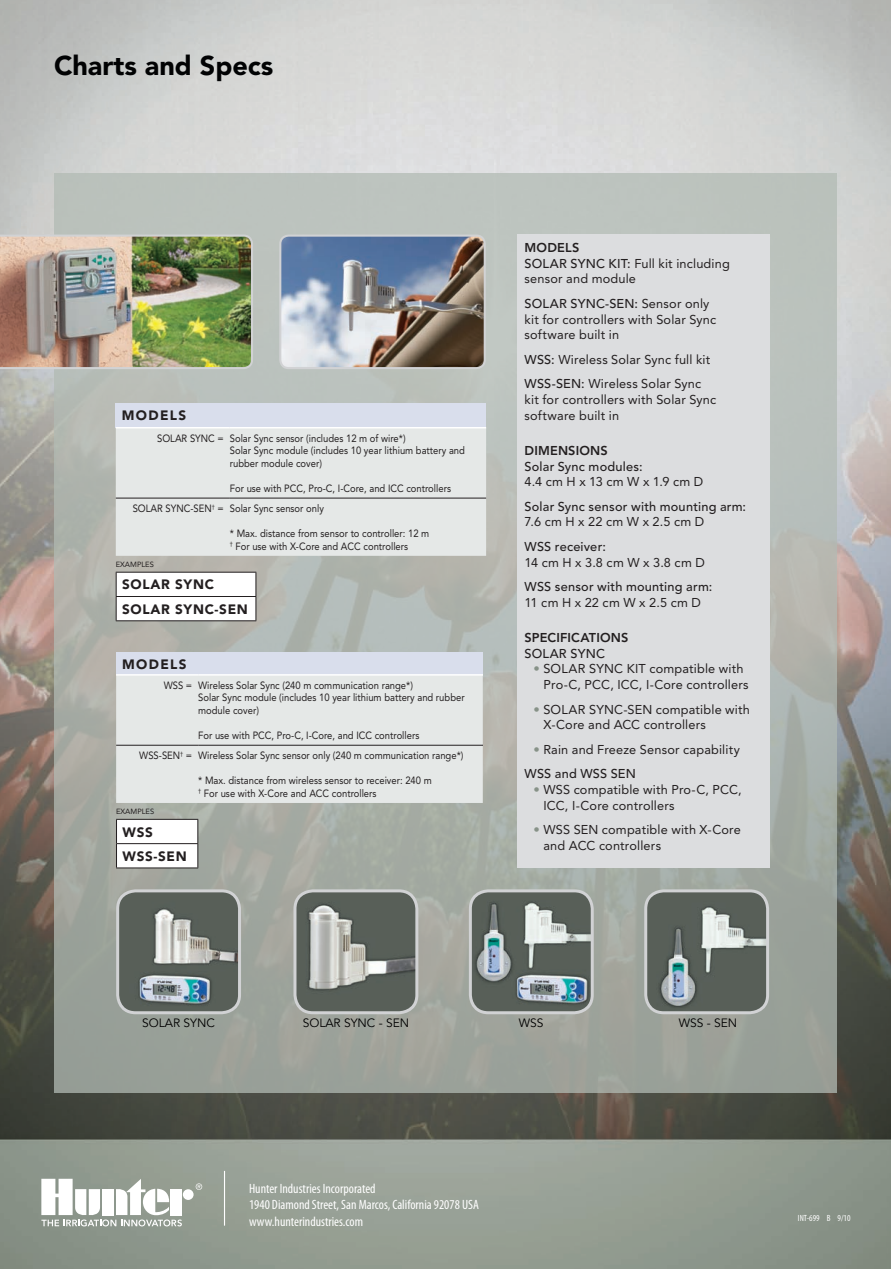
<style>
.page{position:relative;width:891px;height:1269px;background:#fff}
.page>*{position:absolute;margin:0;border:0;box-sizing:border-box;transform-origin:0 0}
.t1{font:900 27px "Avenir";color:#010203}
.t2{font:condensed 13.5px/16.2px "Myriad Pro";color:#fff}
.t3{font:900 13.5px/24.3px "Avenir LT Std";letter-spacing:.05em;color:#231f20}
.t4{font:12.75px/15.8px "Avenir LT Std";letter-spacing:.015em;color:#231f20}
.t5{font:500 12.75px "Avenir LT Std";letter-spacing:.015em;color:#231f20}
.t6{font:800 12.75px "Avenir LT Std";letter-spacing:.01em;color:#231f20}
.t7{font:12px "Avenir LT Std";color:#000}
.t8{font:10.5px/12.6px "Avenir LT Std";color:#231f20;scale:.9 1}
.t9{font:condensed 9px "Myriad Pro";color:#fff}
.t10{font:7.5px "Avenir LT Std";color:#231f20}
.s1{font-weight:800}
.s2{font-weight:500}
.s3{font-weight:500;color:#879288}
</style>
<div class="page">
<img style="left:0;top:0;width:891px;height:1269px">
<svg style="left:196px;top:1183px;width:6px;height:7px"></svg>
<div style="left:183px;top:1189px;width:11px;height:11px;background:#fff;border-radius:50%"></div>
<svg style="left:41px;top:1179px;width:141px;height:47px"></svg>
<hr style="left:224px;top:1171px;width:1px;height:55px;background:#fff">
<div style="left:54px;top:173px;width:783px;height:919px;background:linear-gradient(to bottom,#c2c8c4,#9b9f97)"></div>
<div style="left:517px;top:235px;width:253px;height:633px;background:#dcdddf"></div>
<img style="left:118px;top:891px;width:122px;height:122px">
<div style="left:116px;top:889px;width:125px;height:125px;border:3px solid #d1d2d4;border-radius:18px"></div>
<img style="left:295px;top:891px;width:122px;height:122px">
<div style="left:293px;top:889px;width:125px;height:125px;border:3px solid #d1d2d4;border-radius:18px"></div>
<img style="left:470px;top:891px;width:122px;height:122px">
<div style="left:469px;top:889px;width:125px;height:125px;border:3px solid #d1d2d4;border-radius:18px"></div>
<img style="left:646px;top:891px;width:122px;height:122px">
<div style="left:644px;top:889px;width:125px;height:125px;border:3px solid #d1d2d4;border-radius:18px"></div>
<img style="left:280px;top:236px;width:205px;height:132px">
<div style="left:279px;top:235px;width:207px;height:134px;border:2px solid #d1d2d4;border-radius:8px"></div>
<img style="left:0;top:235px;width:253px;height:134px">
<div style="left:116px;top:653px;width:367px;height:22px;background:#d9deec"></div>
<div style="left:116px;top:676px;width:367px;height:127px;background:#e5e8e7"></div>
<hr style="left:116px;top:674px;width:82px;height:2px;background:#fff">
<hr style="left:198px;top:674px;width:285px;height:2px;background:#fff">
<hr style="left:116px;top:745px;width:82px;height:1px;background:#231f20">
<hr style="left:198px;top:745px;width:285px;height:1px;background:#231f20">
<svg style="left:116px;top:819px;width:82px;height:49px"></svg>
<hr style="left:116px;top:868px;width:82px;height:1px;background:#231f20">
<div style="left:116px;top:403px;width:370px;height:25px;background:#d9deec"></div>
<div style="left:116px;top:428px;width:370px;height:128px;background:#e5e8e7"></div>
<hr style="left:116px;top:427px;width:114px;height:1px;background:#fff">
<hr style="left:230px;top:427px;width:256px;height:1px;background:#fff">
<hr style="left:116px;top:498px;width:114px;height:1px;background:#231f20">
<hr style="left:230px;top:498px;width:256px;height:1px;background:#231f20">
<svg style="left:116px;top:572px;width:141px;height:49px"></svg>
<hr style="left:116px;top:620px;width:140px;height:1px;background:#231f20">
<h1 class="t1" style="left:54px;top:49px;width:221px">Charts and Specs</h1>
<p class="t3" style="left:122px;top:403px;width:66px">MODELS</p>
<p class="t8" style="left:230px;top:432px;width:263px;text-indent:-73px">SOLAR SYNC = Solar Sync sensor (includes 12 m of wire*)<br>Solar Sync module (includes 10 year lithium battery and rubber module cover)</p>
<p class="t8" style="left:133px;top:479px;width:355px;line-height:20px;text-indent:97px">For use with PCC, Pro-C, I-Core, and ICC controllers<br>SOLAR SYNC-SEN<sup>†</sup> = Solar Sync sensor only</p>
<p class="t8" style="left:230px;top:527px;width:223px">* Max. distance from sensor to controller: 12 m <sup>†</sup> For use with X-Core and ACC controllers</p>
<p class="t10" style="left:116px;top:560px;width:40px">EXAMPLES</p>
<p class="t3" style="left:122px;top:573px;width:127px">SOLAR SYNC<br>SOLAR SYNC-SEN</p>
<p class="t3" style="left:122px;top:652px;width:66px">MODELS</p>
<p class="t8" style="left:198px;top:679px;width:298px;text-indent:-35px">WSS = Wireless Solar Sync (240 m communication range*)<br>Solar Sync module (includes 10 year lithium battery and rubber module cover)</p>
<p class="t8" style="left:139px;top:726px;width:362px;line-height:20px;text-indent:59px">For use with PCC, Pro-C, I-Core, and ICC controllers<br>WSS-SEN<sup>†</sup> = Wireless Solar Sync sensor only (240 m communication range*)</p>
<p class="t8" style="left:198px;top:775px;width:261px">* Max. distance from wireless sensor to receiver: 240 m <sup>†</sup> For use with X-Core and ACC controllers</p>
<p class="t10" style="left:116px;top:807px;width:40px">EXAMPLES</p>
<p class="t3" style="left:123px;top:820px;width:66px">WSS<br>WSS-SEN</p>
<p class="t4" style="left:525px;top:240px;width:207px"><span class="s1">MODELS<br></span><span class="s2">SOLAR SYNC KIT:</span> Full kit including sensor and module</p>
<p class="t4" style="left:525px;top:296px;width:193px"><span class="s2">SOLAR SYNC-SEN:</span> Sensor only kit for controllers with Solar Sync software built in</p>
<p class="t4" style="left:525px;top:347px;width:187px;line-height:24.5px"><span class="s2">WSS:</span> Wireless Solar Sync full kit<br><span class="s2">WSS-SEN:</span> Wireless Solar Sync</p>
<p class="t4" style="left:525px;top:392px;width:193px">kit for controllers with Solar Sync software built in</p>
<p class="t6" style="left:525px;top:443px;width:85px">DIMENSIONS</p>
<p class="t5" style="left:525px;top:459px;width:120px">Solar Sync modules:</p>
<p class="t4" style="left:525px;top:474px;width:180px">4.4 cm H x 13 cm W x 1.9 cm D</p>
<p class="t5" style="left:525px;top:499px;width:223px">Solar Sync sensor with mounting arm:</p>
<p class="t4" style="left:525px;top:514px;width:181px">7.6 cm H x 22 cm W x 2.5 cm D</p>
<p class="t5" style="left:525px;top:539px;width:83px">WSS receiver:</p>
<p class="t4" style="left:525px;top:554px;width:182px">14 cm H x 3.8 cm W x 3.8 cm D</p>
<p class="t5" style="left:525px;top:579px;width:189px">WSS sensor with mounting arm:</p>
<p class="t4" style="left:525px;top:595px;width:178px">11 cm H x 22 cm W x 2.5 cm D</p>
<p class="t6" style="left:525px;top:630px;width:77px">SPECIFICATIONS</p>
<p class="t5" style="left:525px;top:646px;width:82px">SOLAR SYNC</p>
<p class="t4" style="left:543px;top:661px;width:207px;text-indent:-10px"><span class="s3">•</span> SOLAR SYNC KIT compatible with<br>Pro-C, PCC, ICC, I-Core controllers</p>
<p class="t4" style="left:543px;top:701px;width:208px;text-indent:-10px"><span class="s3">•</span> SOLAR SYNC-SEN compatible with<br>X-Core and ACC controllers</p>
<p class="t4" style="left:525px;top:737px;width:217px;line-height:24.5px;text-indent:9px"><span class="s3">•</span> Rain and Freeze Sensor capability<br><span class="s2">WSS and WSS SEN</span></p>
<p class="t4" style="left:543px;top:782px;width:200px;text-indent:-10px"><span class="s3">•</span> WSS compatible with Pro-C, PCC,<br>ICC, I-Core controllers</p>
<p class="t4" style="left:543px;top:822px;width:199px;text-indent:-10px"><span class="s3">•</span> WSS SEN compatible with X-Core and ACC controllers</p>
<p class="t7" style="left:142px;top:1016px;width:72px">SOLAR SYNC</p>
<p class="t7" style="left:303px;top:1016px;width:106px">SOLAR SYNC - SEN</p>
<p class="t7" style="left:519px;top:1016px;width:26px">WSS</p>
<p class="t7" style="left:679px;top:1016px;width:58px">WSS - SEN</p>
<p class="t2" style="left:249px;top:1181px;width:231px">Hunter Industries Incorporated<br>1940 Diamond Street, San Marcos, California 92078 USA www.hunterindustries.com</p>
<p class="t9" style="left:798px;top:1213px;width:54px">INT-699 B 9/10</p>
</div>
